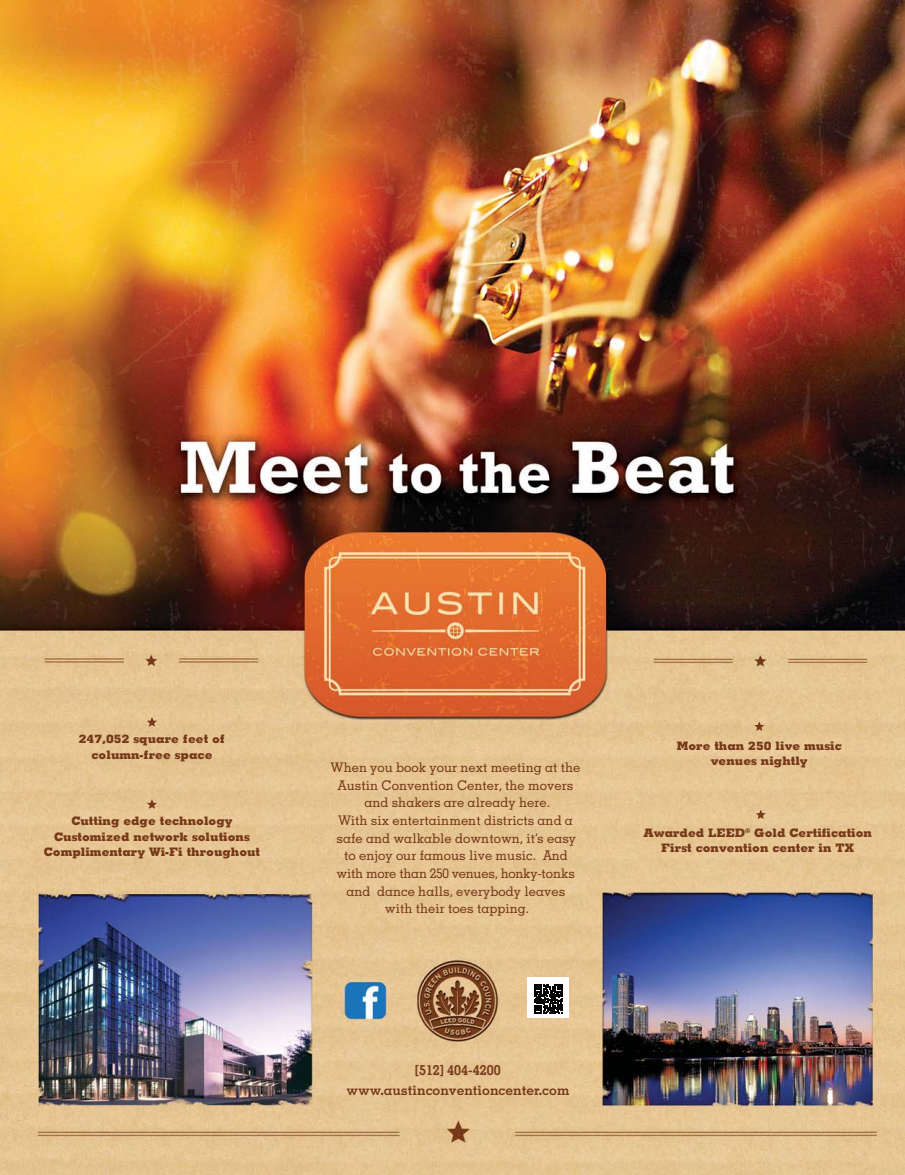
<style>
.page{position:relative;width:905px;height:1175px;background:#fff}
.page>*{position:absolute;margin:0;border:0;box-sizing:border-box;transform-origin:0 0}
.t1{font:700 13.95px/20.9px "Memphis";color:#76391a;text-align:center}
.t2{font:500 13.35px/17.7px "Memphis";color:#76391a;text-align:center}
.t3{font:800 11.7px/15.6px "Memphis";color:#76391a;text-align:center}
</style>
<div class="page">
<img style="left:0;top:0;width:904px;height:1174px">
<div style="left:528px;top:977px;width:41px;height:41px;background:#fff"></div>
<svg style="left:534px;top:984px;width:29px;height:29px"></svg>
<svg style="left:754px;top:721px;width:10px;height:10px"></svg>
<svg style="left:755px;top:809px;width:10px;height:10px"></svg>
<svg style="left:147px;top:717px;width:10px;height:9px"></svg>
<svg style="left:147px;top:799px;width:10px;height:10px"></svg>
<img style="left:0;top:918px;width:10px;height:256px">
<p class="t3" style="left:79px;top:732px;width:148px">247,052 square feet of column-free space</p>
<p class="t3" style="left:44px;top:814px;width:218px">Cutting edge technology<br>Customized network solutions<br>Complimentary Wi-Fi throughout</p>
<p class="t2" style="left:330px;top:759px;width:251px">When you book your next meeting at the Austin Convention Center, the movers and shakers are already here.<br>With six entertainment districts and a safe and walkable downtown, it’s easy to enjoy our famous live music. And with more than 250 venues, honky-tonks and dance halls, everybody leaves with their toes tapping.</p>
<p class="t1" style="left:346px;top:1060px;width:224px">[512] 404-4200 www.austinconventioncenter.com</p>
<p class="t3" style="left:676px;top:739px;width:167px">More than 250 live music venues nightly</p>
<p class="t3" style="left:643px;top:826px;width:230px">Awarded LEED<sup>®</sup> Gold Certification<br>First convention center in TX</p>
</div>
